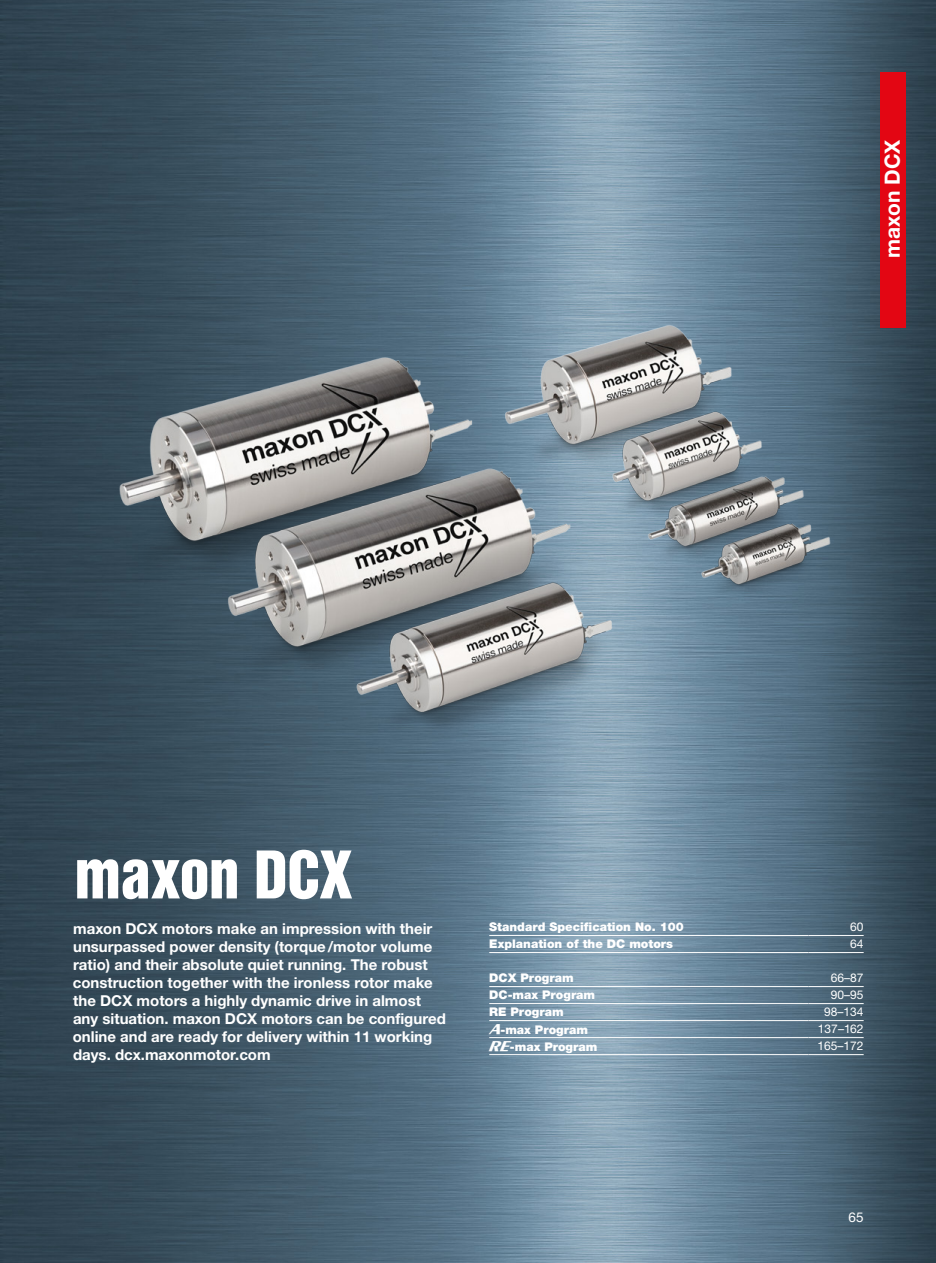
<style>
.page{position:relative;width:936px;height:1263px;background:#fff}
.page>*{position:absolute;margin:0;border:0;box-sizing:border-box;transform-origin:0 0}
.t1{font:60px "Helvetica Inserat Com";letter-spacing:-.01em;color:#fff}
.t2{font:700 21px "Helvetica Neue LTW1 G";color:#fff}
.t3{font:700 15px/18px "Helvetica Neue LTW1 G";color:#fff}
.t4{font:13.5px "Helvetica Neue LTW1 G";color:#fff}
.t5{font:900 12px/17.2px "Helvetica Neue LTW1 G";color:#fff}
.t6{font:12px/17.1px "Helvetica Neue LTW1 G";color:#fff}
.s1{font-family:"Maxon";font-weight:400;font-size:13.5px}
</style>
<div class="page">
<img style="left:0;top:0;width:935px;height:1263px">
<div style="left:880px;top:72px;width:26px;height:255px;background:#e30613"></div>
<hr style="left:489px;top:935px;width:319px;height:1px;background:#fff">
<hr style="left:808px;top:935px;width:55px;height:1px;background:#fff">
<hr style="left:489px;top:952px;width:319px;height:1px;background:#fff">
<hr style="left:808px;top:952px;width:55px;height:1px;background:#fff">
<hr style="left:489px;top:1003px;width:319px;height:1px;background:#fff">
<hr style="left:808px;top:1003px;width:55px;height:1px;background:#fff">
<hr style="left:489px;top:1020px;width:319px;height:1px;background:#fff">
<hr style="left:808px;top:1020px;width:55px;height:1px;background:#fff">
<hr style="left:489px;top:986px;width:319px;height:1px;background:#fff">
<hr style="left:808px;top:986px;width:55px;height:1px;background:#fff">
<hr style="left:489px;top:1037px;width:319px;height:1px;background:#fff">
<hr style="left:808px;top:1037px;width:55px;height:1px;background:#fff">
<hr style="left:489px;top:1054px;width:319px;height:1px;background:#fff">
<hr style="left:808px;top:1054px;width:55px;height:1px;background:#fff">
<img style="left:96px;top:265px;width:810px;height:500px">
<h2 class="t2" style="left:879px;top:258px;width:120px;rotate:-90deg">maxon DCX</h2>
<h1 class="t1" style="left:74px;top:839px;width:280px">maxon DCX</h1>
<p class="t3" style="left:73px;top:920px;width:374px">maxon DCX motors make an impression with their unsurpassed power density (torque/motor volume ratio) and their absolute quiet running. The robust construction together with the ironless rotor make the DCX motors a highly dynamic drive in almost any situation. maxon DCX motors can be configured online and are ready for delivery within 11 working days. dcx.maxonmotor.com</p>
<p class="t5" style="left:489px;top:918px;width:196px">Standard Specification No. 100<br>Explanation of the DC motors</p>
<p class="t5" style="left:489px;top:969px;width:110px">DCX Program<br>DC-max Program<br>RE Program<br><span class="s1">A</span>-max Program<br><span class="s1">RE</span>-max Program</p>
<p class="t6" style="left:850px;top:918px;width:15px">60<br>64</p>
<p class="t6" style="left:817px;top:969px;width:48px;text-align:right">66–87<br>90–95<br>98–134<br>137–162<br>165–172</p>
<p class="t4" style="left:848px;top:1208px;width:17px">65</p>
</div>
